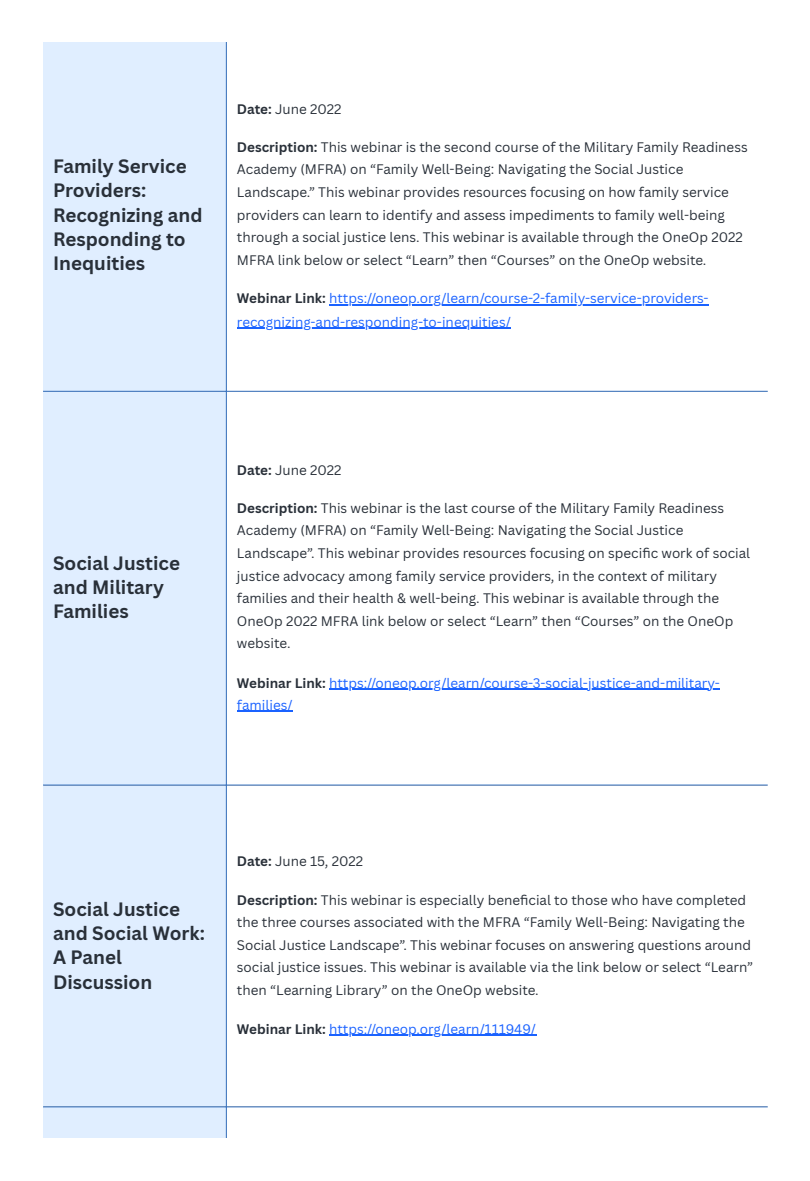
<style>
.page{position:relative;width:810px;height:1181px;background:#fff}
.page>*{position:absolute;margin:0;border:0;box-sizing:border-box;transform-origin:0 0}
.t1{font:700 18.9px/24.2px "Canva Sans";color:#293039}
.t2{font:13.5px/22.5px "Canva Sans";color:#293039}
.t3{font:13.5px/23.2px "Canva Sans";color:#1a62ff}
.s1{font-weight:700}
.s2{font-weight:700;color:#293039}
</style>
<div class="page">
<div style="left:43px;top:43px;width:183px;height:1094px;background:#e0eeff"></div>
<hr style="left:329px;top:304px;width:380px;height:1px;background:#1a62ff">
<hr style="left:237px;top:327px;width:274px;height:2px;background:#1a62ff">
<hr style="left:329px;top:688px;width:391px;height:1px;background:#1a62ff">
<hr style="left:237px;top:711px;width:56px;height:1px;background:#1a62ff">
<hr style="left:329px;top:1034px;width:207px;height:1px;background:#1a62ff">
<hr style="left:226px;top:42px;width:1px;height:1095px;background:#3b75c2">
<hr style="left:42px;top:42px;width:726px;height:1px;background:#3b75c2">
<hr style="left:43px;top:391px;width:725px;height:1px;background:#3b75c2">
<hr style="left:43px;top:784px;width:725px;height:1px;background:#3b75c2">
<hr style="left:43px;top:1106px;width:725px;height:1px;background:#3b75c2">
<hr style="left:42px;top:1180px;width:726px;height:1px;background:#3b75c2">
<p class="t1" style="left:53px;top:154px;width:151px">Family Service<br>Providers:<br>Recognizing and<br>Responding to<br>Inequities</p>
<h1 class="t2" style="left:237px;top:97px;width:106px"><span class="s1">Date:</span> June 2022</h1>
<h1 class="t2" style="left:237px;top:135px;width:512px"><span class="s1">Description:</span> This webinar is the second course of the Military Family Readiness Academy (MFRA) on “Family Well-Being: Navigating the Social Justice Landscape.” This webinar provides resources focusing on how family service providers can learn to identify and assess impediments to family well-being through a social justice lens. This webinar is available through the OneOp 2022<br>MFRA link below or select “Learn” then “Courses” on the OneOp website.</h1>
<h1 class="t3" style="left:237px;top:286px;width:473px"><span class="s2">Webinar Link:</span> https://oneop.org/learn/course-2-family-service-providers&shy;recognizing-and-responding-to-inequities/</h1>
<p class="t1" style="left:53px;top:550px;width:128px">Social Justice and Military<br>Families</p>
<h1 class="t2" style="left:237px;top:458px;width:106px"><span class="s1">Date:</span> June 2022</h1>
<h1 class="t2" style="left:237px;top:496px;width:515px"><span class="s1">Description:</span> This webinar is the last course of the Military Family Readiness Academy (MFRA) on “Family Well-Being: Navigating the Social Justice Landscape”. This webinar provides resources focusing on specifi c work of social justice advocacy among family service providers, in the context of military families and their health &amp; well-being. This webinar is available through the OneOp 2022 MFRA link below or select “Learn” then “Courses” on the OneOp website.</h1>
<h1 class="t3" style="left:237px;top:671px;width:484px;line-height:22.2px"><span class="s2">Webinar Link:</span> https://oneop.org/learn/course-3-social-justice-and-military&shy;families/</h1>
<p class="t1" style="left:53px;top:896px;width:153px">Social Justice and Social Work:<br>A Panel<br>Discussion</p>
<h1 class="t2" style="left:237px;top:849px;width:128px"><span class="s1">Date:</span> June 15, 2022</h1>
<h1 class="t2" style="left:237px;top:888px;width:518px"><span class="s1">Description:</span> This webinar is especially benefi cial to those who have completed the three courses associated with the MFRA “Family Well-Being: Navigating the Social Justice Landscape”. This webinar focuses on answering questions around social justice issues. This webinar is available via the link below or select “Learn” then “Learning Library” on the OneOp website.</h1>
<h1 class="t3" style="left:237px;top:1017px;width:301px"><span class="s2">Webinar Link:</span> https://oneop.org/learn/111949/</h1>
</div>
